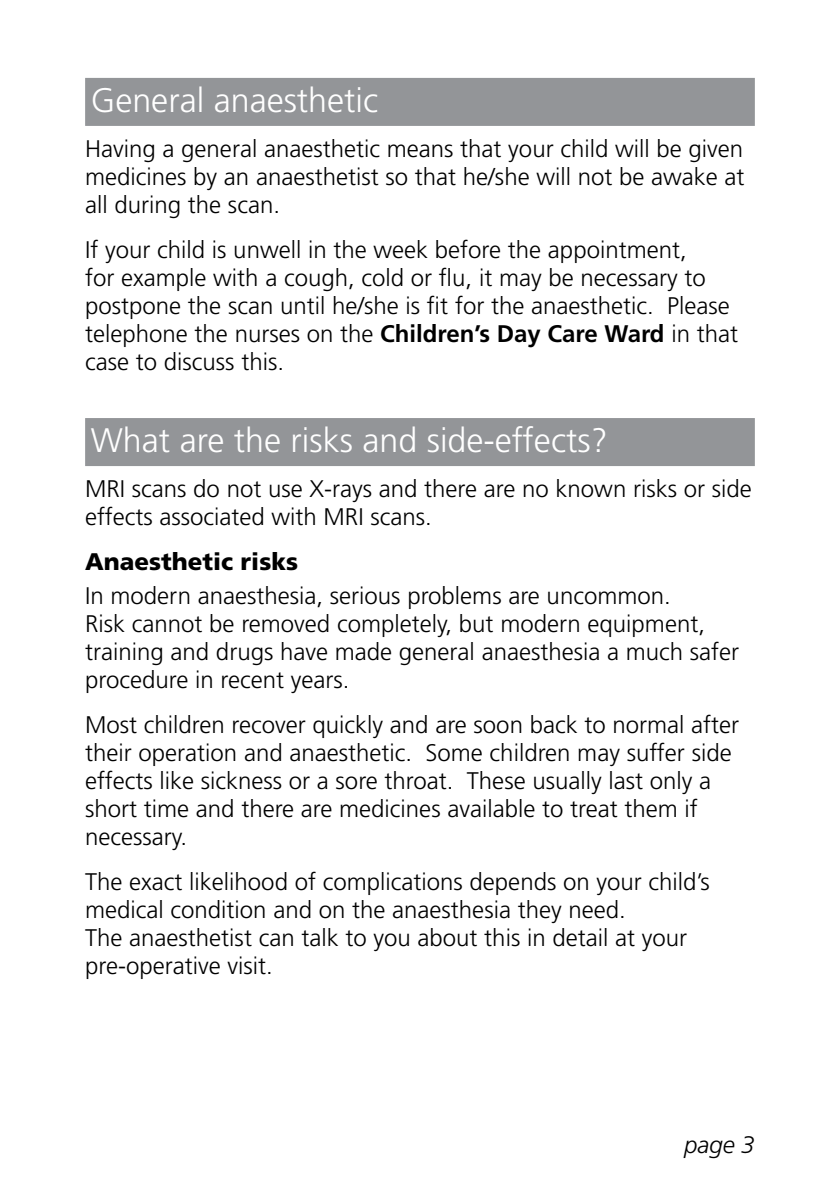
<style>
.page{position:relative;width:840px;height:1191px;background:#fff}
.page>*{position:absolute;margin:0;border:0;box-sizing:border-box;transform-origin:0 0}
.t1{font:300 34px "Frutiger";color:#fff}
.t2{font:300 24px/28px "Frutiger";color:#000}
.t3{font:900 24px "Frutiger";color:#000}
.t4{font:italic 300 24px "Frutiger";color:#000}
.s1{font-weight:700}
</style>
<div class="page">
<div style="left:85px;top:78px;width:669px;height:48px;background:#939598"></div>
<div style="left:85px;top:418px;width:669px;height:48px;background:#939598"></div>
<h1 class="t1" style="left:91px;top:81px;width:289px">General anaesthetic</h1>
<p class="t2" style="left:85px;top:134px;width:660px;text-align:justify">Having a general anaesthetic means that your child will be given medicines by an anaesthetist so that he/she will not be awake at all during the scan.</p>
<p class="t2" style="left:85px;top:235px;width:654px">If your child is unwell in the week before the appointment,<br>for example with a cough, cold or flu, it may be necessary to postpone the scan until he/she is fit for the anaesthetic. Please telephone the nurses on the <span class="s1">Children’s Day Care Ward</span> in that case to discuss this.</p>
<h1 class="t1" style="left:91px;top:421px;width:518px">What are the risks and side-effects?</h1>
<p class="t2" style="left:85px;top:474px;width:667px">MRI scans do not use X-rays and there are no known risks or side effects associated with MRI scans.</p>
<p class="t3" style="left:85px;top:547px;width:214px">Anaesthetic risks</p>
<p class="t2" style="left:85px;top:581px;width:655px">In modern anaesthesia, serious problems are uncommon.<br>Risk cannot be removed completely, but modern equipment, training and drugs have made general anaesthesia a much safer procedure in recent years.</p>
<p class="t2" style="left:85px;top:710px;width:655px">Most children recover quickly and are soon back to normal after their operation and anaesthetic. Some children may suffer side effects like sickness or a sore throat. These usually last only a short time and there are medicines available to treat them if necessary.</p>
<p class="t2" style="left:85px;top:867px;width:626px">The exact likelihood of complications depends on your child’s medical condition and on the anaesthesia they need.<br>The anaesthetist can talk to you about this in detail at your pre-operative visit.</p>
<p class="t4" style="left:683px;top:1131px;width:72px">page 3</p>
</div>
